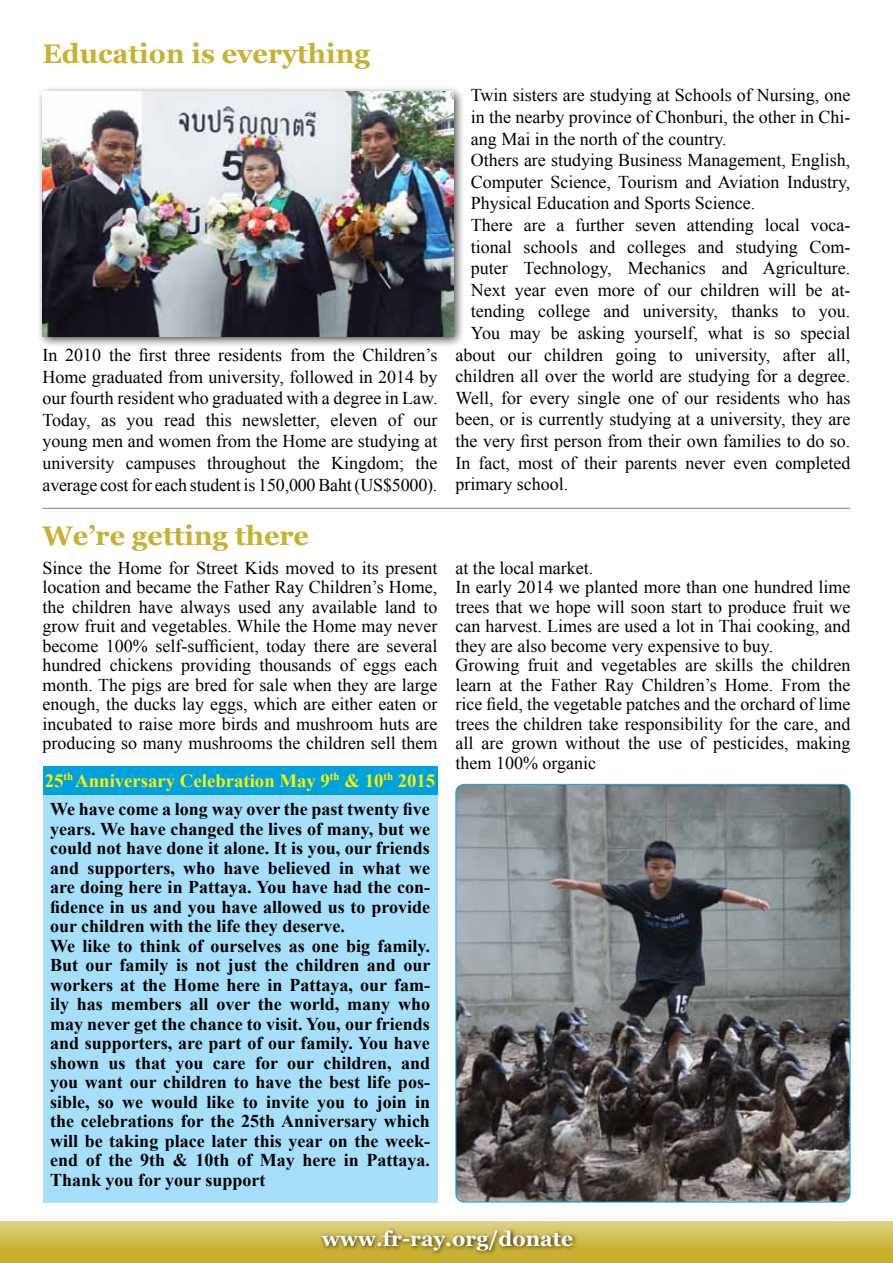
<style>
.page{position:relative;width:893px;height:1263px;background:#fff}
.page>*{position:absolute;margin:0;border:0;box-sizing:border-box;transform-origin:0 0}
.t1{font:700 27px "Georgia";color:#c8b12f}
.t2{font:700 21px "Georgia";color:#fff}
.t3{font:700 18.75px "Times New Roman";color:#fff200}
.t4{font:18px/19.5px "Times New Roman";color:#000;text-align:justify}
.t5{font:700 18px/19.5px "Times New Roman";color:#000}
</style>
<div class="page">
<div style="left:43px;top:766px;width:394px;height:29px;background:#00a2dd"></div>
<div style="left:37px;top:86px;width:428px;height:262px;background:#000;opacity:.75"></div>
<img style="left:43px;top:92px;width:410px;height:244px">
<hr style="left:43px;top:508px;width:807px;height:1px;background:#828487">
<img style="left:456px;top:784px;width:394px;height:418px">
<svg style="left:0;top:1221px;width:893px;height:42px;background:#d0bc4f"></svg>
<div style="left:319px;top:1227px;width:259px;height:29px;background:#000;opacity:.75"></div>
<div style="left:43px;top:795px;width:394px;height:407px;background:#a5dff9"></div>
<h1 class="t1" style="left:43px;top:36px;width:329px">Education is everything</h1>
<p class="t4" style="left:43px;top:344px;width:396px;line-height:21.6px">In 2010 the first three residents from the Children’s Home graduated from university, followed in 2014 by our fourth resident who graduated with a degree in Law.<br>Today, as you read this newsletter, eleven of our young men and women from the Home are studying at university campuses throughout the Kingdom; the average cost for each student is 150,000 Baht (US$5000).</p>
<h1 class="t1" style="left:43px;top:518px;width:268px">We’re getting there</h1>
<p class="t4" style="left:43px;top:557px;width:396px">Since the Home for Street Kids moved to its present location and became the Father Ray Children’s Home, the children have always used any available land to grow fruit and vegetables. While the Home may never become 100% self-sufficient, today there are several hundred chickens providing thousands of eggs each month. The pigs are bred for sale when they are large enough, the ducks lay eggs, which are either eaten or incubated to raise more birds and mushroom huts are producing so many mushrooms the children sell them</p>
<p class="t3" style="left:45px;top:767px;width:392px">25<sup>th</sup> Anniversary Celebration May 9<sup>th</sup> &amp; 10<sup>th</sup> 2015</p>
<p class="t5" style="left:50px;top:799px;width:382px">We have come a long way over the past twenty five years. We have changed the lives of many, but we could not have done it alone. It is you, our friends and supporters, who have believed in what we are doing here in Pattaya. You have had the con&shy;fidence in us and you have allowed us to provide our children with the life they deserve.<br>We like to think of ourselves as one big family.<br>But our family is not just the children and our workers at the Home here in Pattaya, our fam&shy;ily has members all over the world, many who may never get the chance to visit. You, our friends and supporters, are part of our family. You have shown us that you care for our children, and you want our children to have the best life pos&shy;sible, so we would like to invite you to join in the celebrations for the 25th Anniversary which will be taking place later this year on the week&shy;end of the 9th &amp; 10th of May here in Pattaya.<br>Thank you for your support</p>
<p class="t4" style="left:471px;top:85px;width:381px">Twin sisters are studying at Schools of Nursing, one</p>
<p class="t4" style="left:471px;top:107px;width:381px">in the nearby province of Chonburi, the other in Chi-</p>
<p class="t4" style="left:471px;top:128px;width:257px">ang Mai in the north of the country.</p>
<p class="t4" style="left:471px;top:150px;width:381px">Others are studying Business Management, English,</p>
<p class="t4" style="left:471px;top:171px;width:381px">Computer Science, Tourism and Aviation Industry,</p>
<p class="t4" style="left:471px;top:193px;width:286px">Physical Education and Sports Science.</p>
<p class="t4" style="left:471px;top:215px;width:381px">There are a further seven attending local voca-</p>
<p class="t4" style="left:471px;top:236px;width:381px">tional schools and colleges and studying Com-</p>
<p class="t4" style="left:471px;top:258px;width:381px">puter Technology, Mechanics and Agriculture.</p>
<p class="t4" style="left:471px;top:279px;width:381px">Next year even more of our children will be at-</p>
<p class="t4" style="left:471px;top:301px;width:381px">tending college and university, thanks to you.</p>
<p class="t4" style="left:471px;top:323px;width:381px">You may be asking yourself, what is so special</p>
<p class="t4" style="left:455px;top:344px;width:396px">about our children going to university, after all,</p>
<p class="t4" style="left:455px;top:366px;width:396px">children all over the world are studying for a degree.</p>
<p class="t4" style="left:455px;top:387px;width:396px">Well, for every single one of our residents who has</p>
<p class="t4" style="left:455px;top:409px;width:396px">been, or is currently studying at a university, they are</p>
<p class="t4" style="left:455px;top:431px;width:396px">the very first person from their own families to do so.</p>
<p class="t4" style="left:455px;top:452px;width:396px">In fact, most of their parents never even completed</p>
<p class="t4" style="left:455px;top:474px;width:114px">primary school.</p>
<p class="t4" style="left:455px;top:557px;width:396px;text-align:left">at the local market.<br>In early 2014 we planted more than one hundred lime trees that we hope will soon start to produce fruit we can harvest. Limes are used a lot in Thai cooking, and they are also become very expensive to buy.<br>Growing fruit and vegetables are skills the children learn at the Father Ray Children’s Home. From the rice field, the vegetable patches and the orchard of lime trees the children take responsibility for the care, and all are grown without the use of pesticides, making them 100% organic</p>
<p class="t2" style="left:322px;top:1225px;width:253px">www.fr-ray.org/donate</p>
</div>
